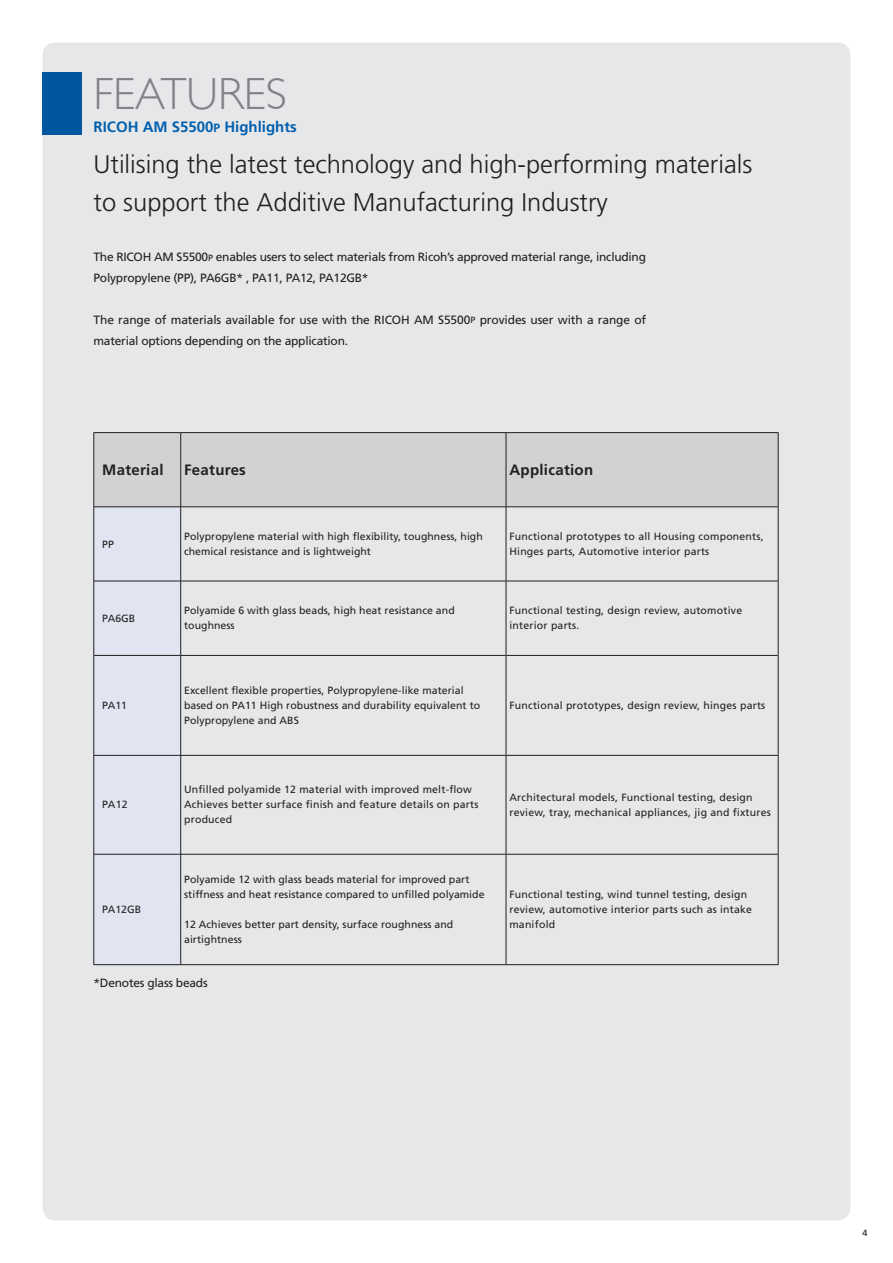
<style>
.page{position:relative;width:893px;height:1263px;background:#fff}
.page>*{position:absolute;margin:0;border:0;box-sizing:border-box;transform-origin:0 0}
.t1{font:300 45px "Gill Sans";color:#808285}
.t2{font:300 25.5px/37.5px "Frutiger LT Std";color:#231f20}
.t3{font:700 15px "Frutiger";letter-spacing:.02em;color:#231f20}
.t4{font:700 15px "Frutiger";color:#0160ae}
.t5{font:12px/21px "Frutiger";letter-spacing:-.02em;color:#231f20}
.t6{font:10.5px/15px "Frutiger";letter-spacing:.02em;color:#231f20}
.t7{font:9px "Frutiger";color:#231f20}
.s1{font-size:12px}
.s2{font-size:9px}
</style>
<div class="page">
<div style="left:43px;top:43px;width:807px;height:1177px;background:#e6e7e9;border-radius:13px"></div>
<div style="left:43px;top:72px;width:39px;height:63px;background:#01579f"></div>
<div style="left:94px;top:433px;width:87px;height:74px;background:#d2d3d0"></div>
<div style="left:181px;top:433px;width:325px;height:74px;background:#d1d2d4"></div>
<div style="left:506px;top:433px;width:272px;height:74px;background:#d1d2d4"></div>
<svg style="left:95px;top:507px;width:85px;height:347px"></svg>
<hr style="left:180px;top:433px;width:1px;height:74px;background:#231f20">
<hr style="left:180px;top:507px;width:1px;height:74px;background:#231f20">
<hr style="left:94px;top:581px;width:87px;height:1px;background:#231f20">
<hr style="left:181px;top:581px;width:325px;height:1px;background:#231f20">
<hr style="left:506px;top:581px;width:272px;height:1px;background:#231f20">
<hr style="left:180px;top:581px;width:1px;height:74px;background:#231f20">
<hr style="left:94px;top:655px;width:87px;height:1px;background:#231f20">
<hr style="left:181px;top:655px;width:325px;height:1px;background:#231f20">
<hr style="left:506px;top:655px;width:272px;height:1px;background:#231f20">
<hr style="left:180px;top:655px;width:1px;height:100px;background:#231f20">
<hr style="left:180px;top:755px;width:1px;height:99px;background:#231f20">
<hr style="left:94px;top:755px;width:87px;height:1px;background:#231f20">
<hr style="left:94px;top:854px;width:87px;height:1px;background:#231f20">
<hr style="left:181px;top:755px;width:325px;height:1px;background:#231f20">
<hr style="left:506px;top:755px;width:272px;height:1px;background:#231f20">
<hr style="left:181px;top:854px;width:325px;height:1px;background:#231f20">
<hr style="left:506px;top:854px;width:272px;height:1px;background:#231f20">
<hr style="left:180px;top:854px;width:1px;height:110px;background:#231f20">
<hr style="left:94px;top:964px;width:87px;height:1px;background:#231f20">
<hr style="left:181px;top:964px;width:325px;height:1px;background:#231f20">
<hr style="left:506px;top:964px;width:272px;height:1px;background:#231f20">
<hr style="left:94px;top:432px;width:87px;height:1px;background:#231f20">
<hr style="left:181px;top:432px;width:325px;height:1px;background:#231f20">
<hr style="left:506px;top:432px;width:272px;height:1px;background:#231f20">
<hr style="left:506px;top:433px;width:1px;height:74px;background:#231f20">
<hr style="left:778px;top:433px;width:1px;height:74px;background:#231f20">
<hr style="left:94px;top:506px;width:87px;height:1px;background:#231f20">
<hr style="left:181px;top:506px;width:325px;height:1px;background:#231f20">
<hr style="left:506px;top:506px;width:272px;height:1px;background:#231f20">
<hr style="left:506px;top:507px;width:1px;height:74px;background:#231f20">
<hr style="left:778px;top:507px;width:1px;height:74px;background:#231f20">
<hr style="left:506px;top:581px;width:1px;height:74px;background:#231f20">
<hr style="left:778px;top:581px;width:1px;height:74px;background:#231f20">
<hr style="left:506px;top:655px;width:1px;height:100px;background:#231f20">
<hr style="left:778px;top:655px;width:1px;height:100px;background:#231f20">
<hr style="left:506px;top:755px;width:1px;height:99px;background:#231f20">
<hr style="left:778px;top:755px;width:1px;height:99px;background:#231f20">
<hr style="left:506px;top:854px;width:1px;height:110px;background:#231f20">
<hr style="left:778px;top:854px;width:1px;height:110px;background:#231f20">
<hr style="left:94px;top:433px;width:1px;height:74px;background:#231f20">
<hr style="left:94px;top:507px;width:1px;height:74px;background:#231f20">
<hr style="left:94px;top:581px;width:1px;height:74px;background:#231f20">
<hr style="left:94px;top:655px;width:1px;height:100px;background:#231f20">
<hr style="left:94px;top:755px;width:1px;height:99px;background:#231f20">
<hr style="left:94px;top:854px;width:1px;height:110px;background:#231f20">
<h1 class="t1" style="left:94px;top:58px;width:195px">FEATURES</h1>
<h3 class="t4" style="left:94px;top:118px;width:205px">RICOH AM S5500<span class="s1">P</span> Highlights</h3>
<h2 class="t2" style="left:94px;top:146px;width:660px">Utilising the latest technology and high-performing materials to support the Additive Manufacturing Industry</h2>
<p class="t5" style="left:94px;top:246px;width:554px">The RICOH AM S5500<span class="s2">P</span> enables users to select materials from Ricoh’s approved material range, including<br>Polypropylene (PP), PA6GB* , PA11, PA12, PA12GB*</p>
<p class="t5" style="left:94px;top:309px;width:554px">The range of materials available for use with the RICOH AM S5500<span class="s2">P</span> provides user with a range of material options depending on the application.</p>
<h3 class="t3" style="left:102px;top:461px;width:63px">Material</h3>
<h3 class="t3" style="left:184px;top:461px;width:63px">Features</h3>
<h3 class="t3" style="left:509px;top:461px;width:85px">Application</h3>
<p class="t6" style="left:102px;top:536px;width:13px">PP</p>
<p class="t6" style="left:184px;top:529px;width:300px">Polypropylene material with high flexibility, toughness, high chemical resistance and is lightweight</p>
<p class="t6" style="left:509px;top:529px;width:256px">Functional prototypes to all Housing components,<br>Hinges parts, Automotive interior parts</p>
<p class="t6" style="left:102px;top:611px;width:35px">PA6GB</p>
<p class="t6" style="left:184px;top:603px;width:272px">Polyamide 6 with glass beads, high heat resistance and toughness</p>
<p class="t6" style="left:509px;top:603px;width:234px">Functional testing, design review, automotive interior parts.</p>
<p class="t6" style="left:102px;top:698px;width:26px">PA11</p>
<p class="t6" style="left:102px;top:797px;width:27px">PA12</p>
<p class="t6" style="left:102px;top:902px;width:40px">PA12GB</p>
<p class="t6" style="left:184px;top:683px;width:298px">Excellent flexible properties, Polypropylene-like material based on PA11 High robustness and durability equivalent to<br>Polypropylene and ABS</p>
<p class="t6" style="left:509px;top:698px;width:257px">Functional prototypes, design review, hinges parts</p>
<p class="t6" style="left:184px;top:782px;width:296px">Unfilled polyamide 12 material with improved melt-flow<br>Achieves better surface finish and feature details on parts produced</p>
<p class="t6" style="left:509px;top:790px;width:263px">Architectural models, Functional testing, design review, tray, mechanical appliances, jig and fixtures</p>
<p class="t6" style="left:184px;top:872px;width:302px">Polyamide 12 with glass beads material for improved part stiffness and heat resistance compared to unfilled polyamide</p>
<p class="t6" style="left:184px;top:917px;width:271px">12 Achieves better part density, surface roughness and airtightness</p>
<p class="t6" style="left:509px;top:887px;width:244px">Functional testing, wind tunnel testing, design review, automotive interior parts such as intake manifold</p>
<p class="t5" style="left:94px;top:972px;width:116px">*Denotes glass beads</p>
<p class="t7" style="left:862px;top:1228px;width:7px">4</p>
</div>
